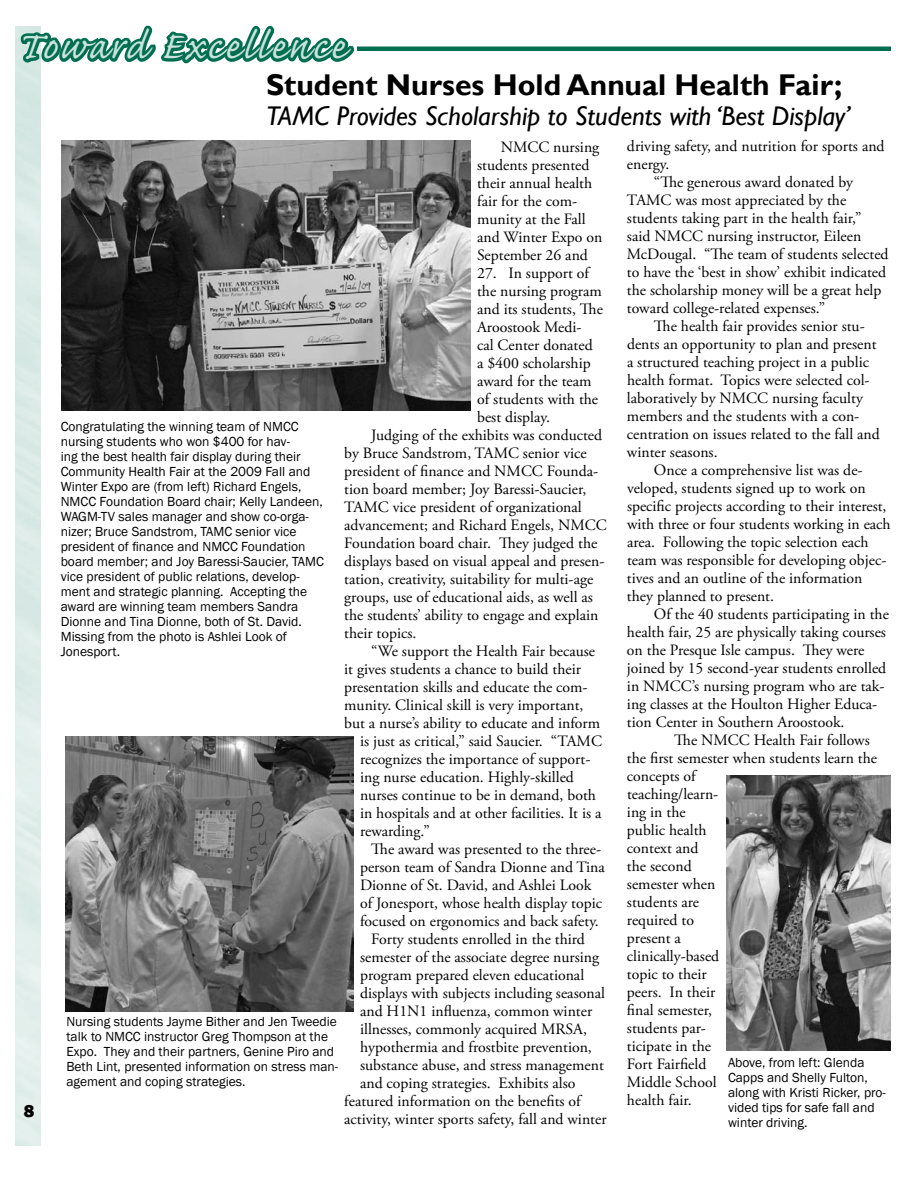
<style>
.page{position:relative;width:918px;height:1188px;background:#fff}
.page>*{position:absolute;margin:0;border:0;box-sizing:border-box;transform-origin:0 0}
.t1{font:49.5px "Caflisch Script Pro";letter-spacing:.05em;color:#cce2dc}
.t2{font:700 30px "Gill Sans";color:#000}
.t3{font:italic 27px "Gill Sans";color:#000}
.t4{font:800 18px "Franklin Gothic";color:#000}
.t5{font:15.75px/18px "Adobe Garamond Pro";color:#000}
.t6{font:13.5px/15px "Franklin Gothic";color:#000}
</style>
<div class="page">
<div style="left:357px;top:46px;width:534px;height:5px;background:#006f51"></div>
<svg style="left:18px;top:25px;width:337px;height:44px"></svg>
<img style="left:61px;top:141px;width:409px;height:270px">
<img style="left:65px;top:736px;width:288px;height:275px">
<img style="left:726px;top:776px;width:165px;height:274px">
<h1 class="t1" style="left:16px;top:21px;width:330px">Toward Excellence</h1>
<p class="t4" style="left:24px;top:1099px;width:12px">8</p>
<h2 class="t2" style="left:266px;top:67px;width:578px">Student Nurses Hold Annual Health Fair;</h2>
<h3 class="t3" style="left:266px;top:100px;width:586px">TAMC Provides Scholarship to Students with ‘Best Display’</h3>
<p class="t5" style="left:477px;top:138px;width:127px;text-indent:24px">NMCC nursing students presented their annual health fair for the com&shy;munity at the Fall and Winter Expo on<br>September 26 and</p>
<p class="t5" style="left:477px;top:264px;width:113px">27. In support of</p>
<p class="t5" style="left:477px;top:282px;width:126px">the nursing program</p>
<p class="t5" style="left:477px;top:300px;width:127px">and its students, The</p>
<p class="t5" style="left:477px;top:318px;width:106px">Aroostook Medi-</p>
<p class="t5" style="left:477px;top:336px;width:117px">cal Center donated</p>
<p class="t5" style="left:477px;top:354px;width:115px">a $400 scholarship</p>
<p class="t5" style="left:477px;top:372px;width:116px">award for the team</p>
<p class="t5" style="left:477px;top:390px;width:123px">of students with the</p>
<p class="t5" style="left:477px;top:408px;width:74px">best display.</p>
<p class="t5" style="left:371px;top:426px;width:232px">Judging of the exhibits was conducted</p>
<p class="t5" style="left:344px;top:444px;width:244px">by Bruce Sandstrom, TAMC senior vice</p>
<p class="t5" style="left:344px;top:462px;width:255px">president of finance and NMCC Founda-</p>
<p class="t5" style="left:344px;top:480px;width:244px">tion board member; Joy Baressi-Saucier,</p>
<p class="t5" style="left:344px;top:498px;width:239px">TAMC vice president of organizational</p>
<p class="t5" style="left:344px;top:516px;width:264px">advancement; and Richard Engels, NMCC</p>
<p class="t5" style="left:344px;top:534px;width:255px">Foundation board chair. They judged the</p>
<p class="t5" style="left:344px;top:552px;width:262px">displays based on visual appeal and presen-</p>
<p class="t5" style="left:344px;top:570px;width:251px">tation, creativity, suitability for multi-age</p>
<p class="t5" style="left:344px;top:588px;width:250px">groups, use of educational aids, as well as</p>
<p class="t5" style="left:344px;top:606px;width:256px">the students’ ability to engage and explain</p>
<p class="t5" style="left:344px;top:624px;width:74px">their topics.</p>
<p class="t5" style="left:371px;top:642px;width:225px">“We support the Health Fair because</p>
<p class="t5" style="left:344px;top:660px;width:238px">it gives students a chance to build their</p>
<p class="t5" style="left:344px;top:678px;width:245px">presentation skills and educate the com-</p>
<p class="t5" style="left:344px;top:696px;width:241px">munity. Clinical skill is very important,</p>
<p class="t5" style="left:344px;top:714px;width:257px">but a nurse’s ability to educate and inform</p>
<p class="t5" style="left:360px;top:732px;width:243px">is just as critical,” said Saucier. “TAMC</p>
<p class="t5" style="left:360px;top:750px;width:232px">recognizes the importance of support-</p>
<p class="t5" style="left:360px;top:768px;width:215px">ing nurse education. Highly-skilled</p>
<p class="t5" style="left:360px;top:786px;width:237px">nurses continue to be in demand, both</p>
<p class="t5" style="left:360px;top:804px;width:243px">in hospitals and at other facilities. It is a</p>
<p class="t5" style="left:360px;top:822px;width:71px">rewarding.”</p>
<p class="t5" style="left:371px;top:840px;width:231px">The award was presented to the three-</p>
<p class="t5" style="left:360px;top:858px;width:246px">person team of Sandra Dionne and Tina</p>
<p class="t5" style="left:360px;top:876px;width:233px">Dionne of St. David, and Ashlei Look</p>
<p class="t5" style="left:360px;top:894px;width:244px">of Jonesport, whose health display topic</p>
<p class="t5" style="left:360px;top:912px;width:240px">focused on ergonomics and back safety.</p>
<p class="t5" style="left:371px;top:930px;width:215px">Forty students enrolled in the third</p>
<p class="t5" style="left:360px;top:948px;width:241px">semester of the associate degree nursing</p>
<p class="t5" style="left:360px;top:966px;width:226px">program prepared eleven educational</p>
<p class="t5" style="left:360px;top:984px;width:246px">displays with subjects including seasonal</p>
<p class="t5" style="left:360px;top:1002px;width:234px">and H1N1 influenza, common winter</p>
<p class="t5" style="left:360px;top:1020px;width:228px">illnesses, commonly acquired MRSA,</p>
<p class="t5" style="left:360px;top:1038px;width:233px">hypothermia and frostbite prevention,</p>
<p class="t5" style="left:360px;top:1056px;width:245px">substance abuse, and stress management</p>
<p class="t5" style="left:360px;top:1074px;width:217px">and coping strategies. Exhibits also</p>
<p class="t5" style="left:344px;top:1092px;width:238px">featured information on the benefits of</p>
<p class="t5" style="left:344px;top:1110px;width:264px">activity, winter sports safety, fall and winter</p>
<p class="t6" style="left:61px;top:419px;width:265px">Congratulating the winning team of NMCC nursing students who won $400 for hav-<br>ing the best health fair display during their Community Health Fair at the 2009 Fall and Winter Expo are (from left) Richard Engels, NMCC Foundation Board chair; Kelly Landeen, WAGM-TV sales manager and show co-orga&shy;nizer; Bruce Sandstrom, TAMC senior vice president of finance and NMCC Foundation board member; and Joy Baressi-Saucier, TAMC vice president of public relations, develop&shy;ment and strategic planning. Accepting the award are winning team members Sandra Dionne and Tina Dionne, both of St. David.<br>Missing from the photo is Ashlei Look of Jonesport.</p>
<p class="t6" style="left:66px;top:1014px;width:273px">Nursing students Jayme Bither and Jen Tweedie talk to NMCC instructor Greg Thompson at the Expo. They and their partners, Genine Piro and Beth Lint, presented information on stress man&shy;agement and coping strategies.</p>
<p class="t5" style="left:627px;top:137px;width:259px">driving safety, and nutrition for sports and</p>
<p class="t5" style="left:627px;top:155px;width:44px">energy.</p>
<p class="t5" style="left:654px;top:173px;width:201px">“The generous award donated by</p>
<p class="t5" style="left:627px;top:191px;width:221px">TAMC was most appreciated by the</p>
<p class="t5" style="left:627px;top:209px;width:236px">students taking part in the health fair,”</p>
<p class="t5" style="left:627px;top:227px;width:236px">said NMCC nursing instructor, Eileen</p>
<p class="t5" style="left:627px;top:245px;width:263px">McDougal. “The team of students selected</p>
<p class="t5" style="left:627px;top:263px;width:261px">to have the ‘best in show’ exhibit indicated</p>
<p class="t5" style="left:627px;top:281px;width:256px">the scholarship money will be a great help</p>
<p class="t5" style="left:627px;top:299px;width:200px">toward college-related expenses.”</p>
<p class="t5" style="left:654px;top:317px;width:212px">The health fair provides senior stu-</p>
<p class="t5" style="left:627px;top:335px;width:251px">dents an opportunity to plan and present</p>
<p class="t5" style="left:627px;top:353px;width:244px">a structured teaching project in a public</p>
<p class="t5" style="left:627px;top:371px;width:244px">health format. Topics were selected col-</p>
<p class="t5" style="left:627px;top:389px;width:237px">laboratively by NMCC nursing faculty</p>
<p class="t5" style="left:627px;top:407px;width:234px">members and the students with a con-</p>
<p class="t5" style="left:627px;top:425px;width:254px">centration on issues related to the fall and</p>
<p class="t5" style="left:627px;top:443px;width:92px">winter seasons.</p>
<p class="t5" style="left:654px;top:461px;width:210px">Once a comprehensive list was de-</p>
<p class="t5" style="left:627px;top:479px;width:240px">veloped, students signed up to work on</p>
<p class="t5" style="left:627px;top:497px;width:261px">specific projects according to their interest,</p>
<p class="t5" style="left:627px;top:515px;width:265px">with three or four students working in each</p>
<p class="t5" style="left:627px;top:533px;width:243px">area. Following the topic selection each</p>
<p class="t5" style="left:627px;top:551px;width:261px">team was responsible for developing objec-</p>
<p class="t5" style="left:627px;top:569px;width:237px">tives and an outline of the information</p>
<p class="t5" style="left:627px;top:587px;width:149px">they planned to present.</p>
<p class="t5" style="left:654px;top:605px;width:236px">Of the 40 students participating in the</p>
<p class="t5" style="left:627px;top:623px;width:261px">health fair, 25 are physically taking courses</p>
<p class="t5" style="left:627px;top:641px;width:239px">on the Presque Isle campus. They were</p>
<p class="t5" style="left:627px;top:659px;width:261px">joined by 15 second-year students enrolled</p>
<p class="t5" style="left:627px;top:677px;width:259px">in NMCC’s nursing program who are tak-</p>
<p class="t5" style="left:627px;top:695px;width:252px">ing classes at the Houlton Higher Educa-</p>
<p class="t5" style="left:627px;top:713px;width:219px">tion Center in Southern Aroostook.</p>
<p class="t5" style="left:674px;top:731px;width:197px">The NMCC Health Fair follows</p>
<p class="t5" style="left:627px;top:749px;width:252px">the first semester when students learn the</p>
<p class="t5" style="left:627px;top:767px;width:70px">concepts of</p>
<p class="t5" style="left:627px;top:785px;width:93px">teaching/learn-</p>
<p class="t5" style="left:627px;top:803px;width:60px">ing in the</p>
<p class="t5" style="left:627px;top:821px;width:81px">public health</p>
<p class="t5" style="left:627px;top:839px;width:73px">context and</p>
<p class="t5" style="left:627px;top:857px;width:66px">the second</p>
<p class="t5" style="left:627px;top:875px;width:90px">semester when</p>
<p class="t5" style="left:627px;top:893px;width:74px">students are</p>
<p class="t5" style="left:627px;top:911px;width:69px">required to</p>
<p class="t5" style="left:627px;top:929px;width:56px">present a</p>
<p class="t5" style="left:627px;top:947px;width:94px">clinically-based</p>
<p class="t5" style="left:627px;top:965px;width:81px">topic to their</p>
<p class="t5" style="left:627px;top:983px;width:90px">peers. In their</p>
<p class="t5" style="left:627px;top:1001px;width:87px">final semester,</p>
<p class="t5" style="left:627px;top:1019px;width:80px">students par-</p>
<p class="t5" style="left:627px;top:1037px;width:86px">ticipate in the</p>
<p class="t5" style="left:627px;top:1055px;width:81px">Fort Fairfield</p>
<p class="t5" style="left:627px;top:1073px;width:91px">Middle School</p>
<p class="t5" style="left:627px;top:1091px;width:66px">health fair.</p>
<p class="t6" style="left:728px;top:1055px;width:159px">Above, from left: Glenda<br>Capps and Shelly Fulton, along with Kristi Ricker, pro&shy;vided tips for safe fall and winter driving.</p>
</div>
